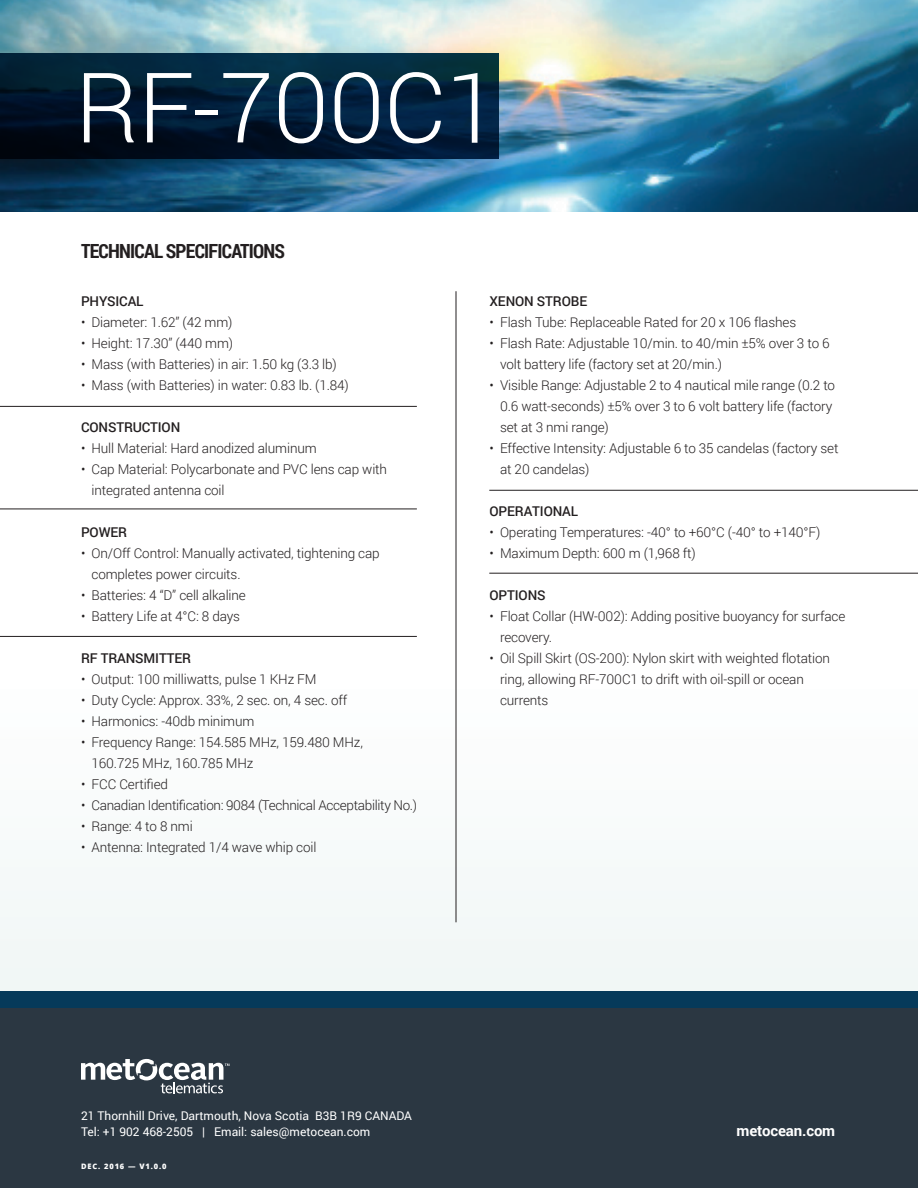
<style>
.page{position:relative;width:918px;height:1188px;background:#fff}
.page>*{position:absolute;margin:0;border:0;box-sizing:border-box;transform-origin:0 0}
.t1{font:300 97.5px "Roboto";letter-spacing:-.01em;color:#fff}
.t2{font:700 19.5px "Roboto Condensed";letter-spacing:-.04em;color:#231f20}
.t3{font:700 15px "Roboto";letter-spacing:-.01em;color:#fff}
.t4{font:300 13.5px/21px "Roboto";letter-spacing:-.01em;color:#231f20}
.t5{font:500 13.5px "Roboto";letter-spacing:-.01em;color:#231f20}
.t6{font:12px "Roboto";color:#fff}
.t7{font:800 7.5px "Open Sans";letter-spacing:.12em;color:#fff}
</style>
<div class="page">
<div style="left:0;top:678px;width:918px;height:510px;background:#f8fafa"></div>
<div style="left:0;top:1007px;width:918px;height:181px;background:#2b3742"></div>
<hr style="left:489px;top:490px;width:429px;height:1px;background:#231f20">
<hr style="left:0;top:406px;width:417px;height:1px;background:#231f20">
<hr style="left:489px;top:573px;width:429px;height:1px;background:#231f20">
<hr style="left:0;top:509px;width:417px;height:1px;background:#231f20">
<div style="left:0;top:991px;width:918px;height:16px;background:#063a5a"></div>
<hr style="left:456px;top:291px;width:1px;height:631px;background:#231f20">
<img style="left:0;top:0;width:918px;height:212px">
<svg style="left:0;top:53px;width:499px;height:106px;background:#011d34"></svg>
<hr style="left:0;top:636px;width:417px;height:1px;background:#231f20">
<svg style="left:81px;top:1059px;width:149px;height:34px"></svg>
<p class="t1" style="left:75px;top:40px;width:426px">RF-700C1</p>
<p class="t2" style="left:81px;top:237px;width:206px">TECHNICAL SPECIFICATIONS</p>
<p class="t5" style="left:81px;top:291px;width:64px">PHYSICAL</p>
<p class="t4" style="left:81px;top:311px;width:153px">• Diameter: 1.62” (42 mm)</p>
<p class="t4" style="left:81px;top:332px;width:154px">• Height: 17.30” (440 mm)</p>
<p class="t4" style="left:81px;top:353px;width:257px">• Mass (with Batteries) in air: 1.50 kg (3.3 lb)</p>
<p class="t4" style="left:81px;top:374px;width:269px">• Mass (with Batteries) in water: 0.83 lb. (1.84)</p>
<p class="t5" style="left:81px;top:417px;width:101px">CONSTRUCTION</p>
<p class="t4" style="left:81px;top:437px;width:237px">• Hull Material: Hard anodized aluminum</p>
<p class="t4" style="left:92px;top:458px;width:297px;text-indent:-11px">• Cap Material: Polycarbonate and PVC lens cap with integrated antenna coil</p>
<p class="t5" style="left:81px;top:522px;width:48px">POWER</p>
<p class="t4" style="left:92px;top:542px;width:290px;text-indent:-11px">• On/Off Control: Manually activated, tightening cap completes power circuits.</p>
<p class="t4" style="left:81px;top:584px;width:166px">• Batteries: 4 “D” cell alkaline</p>
<p class="t4" style="left:81px;top:605px;width:161px">• Battery Life at 4°C: 8 days</p>
<p class="t5" style="left:81px;top:648px;width:112px">RF TRANSMITTER</p>
<p class="t4" style="left:81px;top:668px;width:237px">• Output: 100 milliwatts, pulse 1 KHz FM</p>
<p class="t4" style="left:81px;top:689px;width:268px">• Duty Cycle: Approx. 33%, 2 sec. on, 4 sec. off</p>
<p class="t4" style="left:81px;top:710px;width:175px">• Harmonics: -40db minimum</p>
<p class="t4" style="left:92px;top:731px;width:273px;text-indent:-11px">• Frequency Range: 154.585 MHz, 159.480 MHz,<br>160.725 MHz, 160.785 MHz</p>
<p class="t4" style="left:81px;top:773px;width:89px">• FCC Certified</p>
<p class="t4" style="left:81px;top:794px;width:338px">• Canadian Identification: 9084 (Technical Acceptability No.)</p>
<p class="t4" style="left:81px;top:815px;width:113px">• Range: 4 to 8 nmi</p>
<p class="t4" style="left:81px;top:836px;width:237px">• Antenna: Integrated 1/4 wave whip coil</p>
<p class="t5" style="left:490px;top:291px;width:99px">XENON STROBE</p>
<p class="t4" style="left:490px;top:311px;width:308px">• Flash Tube: Replaceable Rated for 20 x 106 flashes</p>
<p class="t4" style="left:500px;top:332px;width:331px;text-indent:-11px">• Flash Rate: Adjustable 10/min. to 40/min ±5% over 3 to 6 volt battery life (factory set at 20/min.)</p>
<p class="t4" style="left:500px;top:374px;width:337px;text-indent:-11px">• Visible Range: Adjustable 2 to 4 nautical mile range (0.2 to<br>0.6 watt-seconds) ±5% over 3 to 6 volt battery life (factory set at 3 nmi range)</p>
<p class="t4" style="left:500px;top:437px;width:340px;text-indent:-11px">• Effective Intensity: Adjustable 6 to 35 candelas (factory set at 20 candelas)</p>
<p class="t5" style="left:490px;top:501px;width:90px">OPERATIONAL</p>
<p class="t4" style="left:490px;top:521px;width:332px">• Operating Temperatures: -40° to +60°C (-40° to +140°F)</p>
<p class="t4" style="left:490px;top:542px;width:208px">• Maximum Depth: 600 m (1,968 ft)</p>
<p class="t5" style="left:490px;top:585px;width:58px">OPTIONS</p>
<p class="t4" style="left:500px;top:605px;width:347px;text-indent:-11px">• Float Collar (HW-002): Adding positive buoyancy for surface recovery.</p>
<p class="t4" style="left:500px;top:647px;width:331px;text-indent:-11px">• Oil Spill Skirt (OS-200): Nylon skirt with weighted flotation ring, allowing RF-700C1 to drift with oil-spill or ocean currents</p>
<p class="t6" style="left:81px;top:1107px;width:333px">21 Thornhill Drive, Dartmouth, Nova Scotia B3B 1R9 CANADA</p>
<p class="t6" style="left:81px;top:1123px;width:291px">Tel: +1 902 468-2505 | Email: sales@metocean.com</p>
<p class="t3" style="left:737px;top:1120px;width:100px">metocean.com</p>
<p class="t7" style="left:81px;top:1161px;width:87px">DEC. 2016 — V1.0.0</p>
</div>
